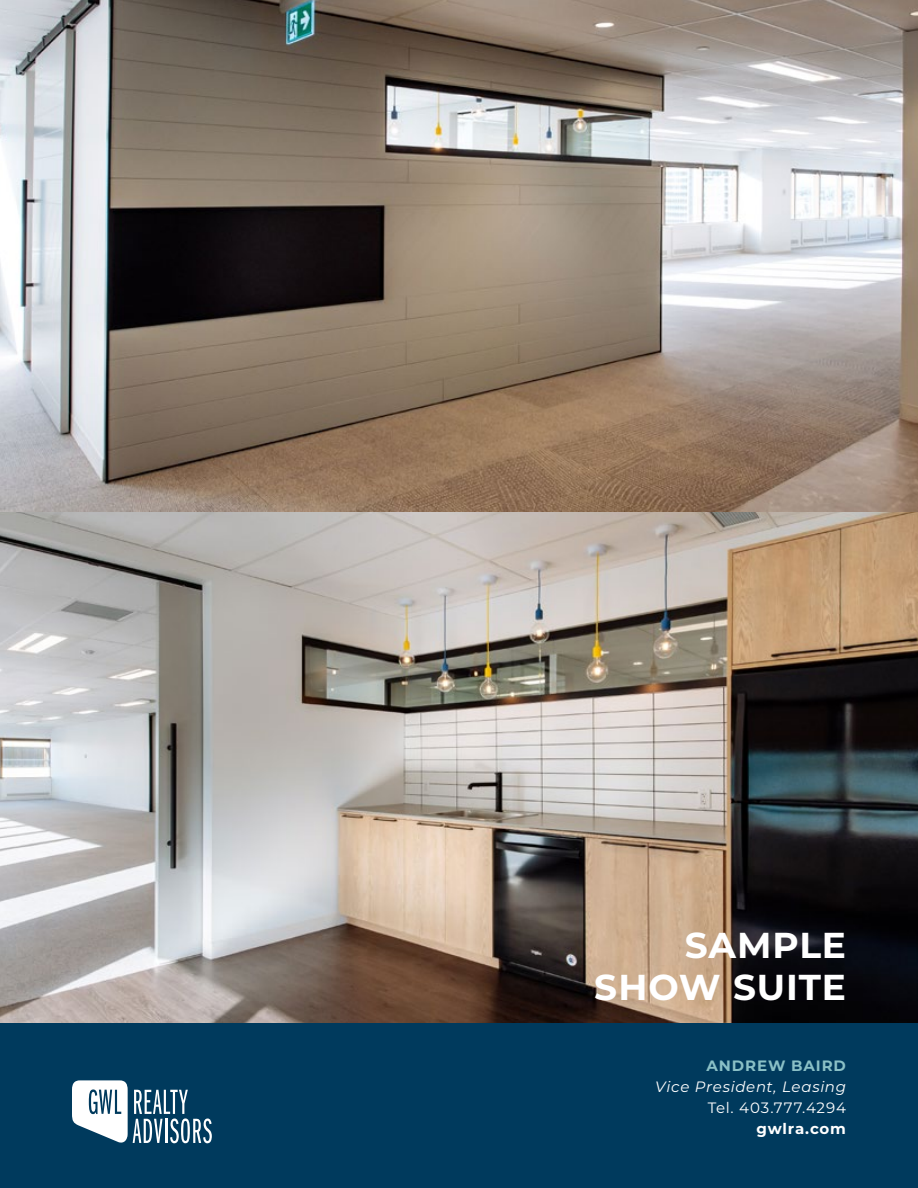
<style>
.page{position:relative;width:918px;height:1188px;background:#fff}
.page>*{position:absolute;margin:0;border:0;box-sizing:border-box;transform-origin:0 0}
.t1{font:700 36px/42px "Montserrat";letter-spacing:.025em;color:#fff;text-align:right}
.t2{font:italic 15px "Montserrat";letter-spacing:.045em;color:#fff}
.t3{font:15px "Montserrat";letter-spacing:.06em;color:#fff}
.t4{font:700 15px "Montserrat";letter-spacing:.06em;color:#8ac0c6}
.t5{font:700 15px "Montserrat";letter-spacing:.05em;color:#fff}
</style>
<div class="page">
<img style="left:0;top:512px;width:918px;height:512px">
<img style="left:0;top:0;width:918px;height:512px">
<div style="left:0;top:1024px;width:918px;height:164px;background:#003a5d"></div>
<svg style="left:72px;top:1080px;width:140px;height:63px"></svg>
<h1 class="t1" style="left:594px;top:922px;width:253px">SAMPLE<br>SHOW SUITE</h1>
<p class="t4" style="left:707px;top:1055px;width:141px">ANDREW BAIRD</p>
<p class="t2" style="left:655px;top:1076px;width:192px">Vice President, Leasing</p>
<p class="t3" style="left:708px;top:1097px;width:140px">Tel. 403.777.4294</p>
<p class="t5" style="left:756px;top:1118px;width:91px">gwlra.com</p>
</div>
